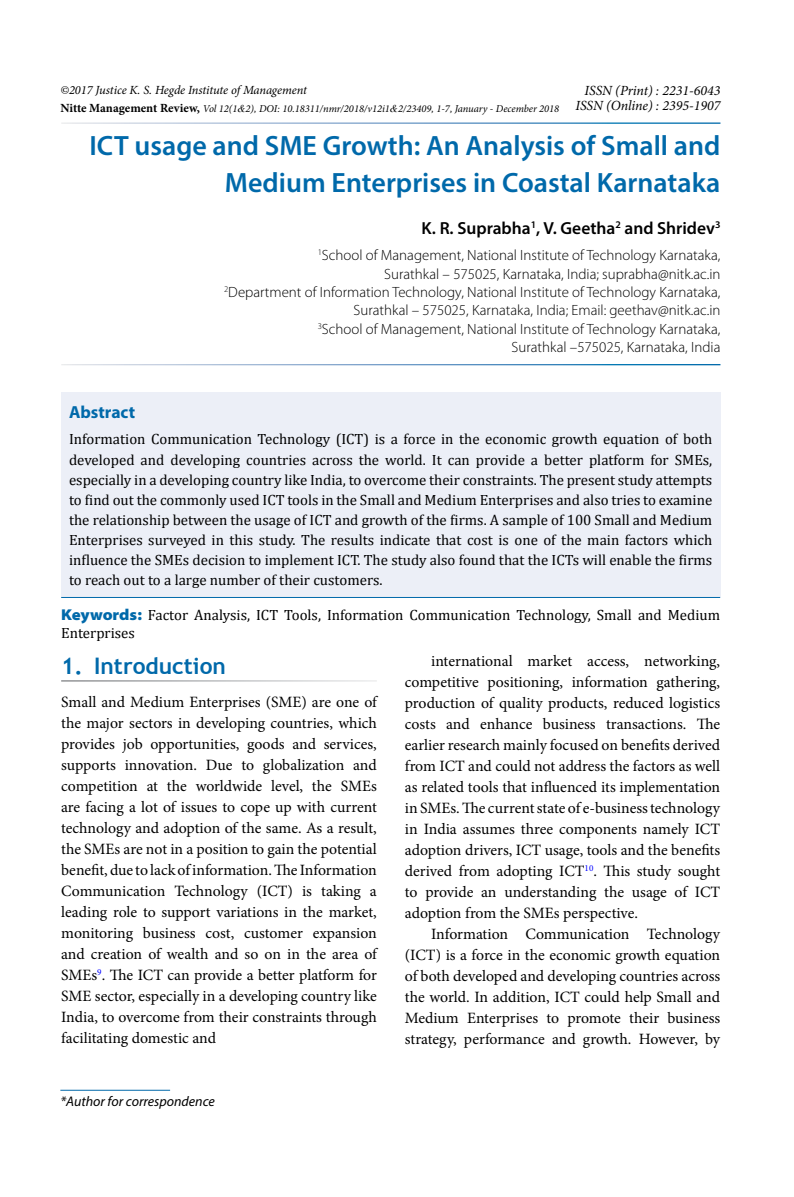
<style>
.page{position:relative;width:794px;height:1197px;background:#fff}
.page>*{position:absolute;margin:0;border:0;box-sizing:border-box;transform-origin:0 0}
.t1{font:600 28px/36.8px "Myriad Pro";color:#0069aa;text-align:right}
.t2{font:700 22.75px "Trebuchet MS";color:#0069aa}
.t3{font:600 17.5px "Myriad Pro";color:#000}
.t4{font:700 17.5px "Myriad Pro";color:#0069aa}
.t5{font:15.75px/21px "Minion Pro";color:#000;text-align:justify}
.t6{font:14.88px/20.1px "Cambria";color:#000;text-align:justify}
.t7{font:300 14.88px/18.4px "Myriad Pro";color:#000;text-align:right}
.t8{font:italic 14px/15.4px "Minion Pro";color:#000;text-align:right}
.t9{font:italic 14px "Myriad Pro";color:#000}
.t10{font:italic 12.42px "Minion Pro";letter-spacing:-.01em;color:#000}
.t11{font:italic 10.5px "Minion Pro";color:#000}
.s1{font-weight:700;font-style:normal;font-size:12.42px}
.s2{font-family:"Times New Roman"}
.s3{font-family:"Myriad Pro";font-weight:900;font-stretch:semi-expanded;font-size:15.75px;color:#0069aa}
</style>
<div class="page">
<hr style="left:60px;top:1090px;width:110px;height:1px;background:#0069aa">
<div style="left:61px;top:393px;width:659px;height:204px;background:#eceff7"></div>
<hr style="left:61px;top:597px;width:659px;height:1px;background:#0069aa">
<p class="t8" style="left:575px;top:83px;width:147px">ISSN (Print) : 2231-6043<br>ISSN (Online) : 2395-1907</p>
<h1 class="t1" style="left:90px;top:127px;width:632px">ICT usage and SME Growth: An Analysis of Small and<br>Medium Enterprises in Coastal Karnataka</h1>
<p class="t3" style="left:421px;top:217px;width:300px">K. R. Suprabha<sup>1</sup>, V. Geetha<sup>2</sup> and Shridev<sup>3</sup></p>
<p class="t7" style="left:224px;top:246px;width:498px"><sup>1</sup>School of Management, National Institute of Technology Karnataka,<br>Surathkal – 575025, Karnataka, India; suprabha@nitk.ac.in<br><sup>2</sup>Department of Information Technology, National Institute of Technology Karnataka, Surathkal – 575025, Karnataka, India; Email: geethav@nitk.ac.in<br><sup>3</sup>School of Management, National Institute of Technology Karnataka,<br>Surathkal –575025, Karnataka, India</p>
<p class="t10" style="left:60px;top:82px;width:248px">©2017 Justice K. S. Hegde Institute of Management</p>
<p class="t11" style="left:60px;top:101px;width:500px"><span class="s1">Nitte Management Review,</span> Vol 12(1<span class="s2">&amp;</span>2), DOI: 10.18311/nmr/2018/v12i1<span class="s2">&amp;</span>2/23409, 1-7, January - December 2018</p>
<p class="t4" style="left:69px;top:400px;width:68px">Abstract</p>
<p class="t6" style="left:69px;top:429px;width:645px">Information Communication Technology (ICT) is a force in the economic growth equation of both developed and developing countries across the world. It can provide a better platform for SMEs, especially in a developing country like India, to overcome their constraints. The present study attempts to find out the commonly used ICT tools in the Small and Medium Enterprises and also tries to examine the relationship between the usage of ICT and growth of the firms. A sample of 100 Small and Medium Enterprises surveyed in this study. The results indicate that cost is one of the main factors which influence the SMEs decision to implement ICT. The study also found that the ICTs will enable the firms to reach out to a large number of their customers.</p>
<p class="t6" style="left:61px;top:605px;width:660px;line-height:18.4px"><span class="s3">Keywords:</span> Factor Analysis, ICT Tools, Information Communication Technology, Small and Medium<br>Enterprises</p>
<h2 class="t2" style="left:61px;top:651px;width:166px">1. Introduction</h2>
<p class="t5" style="left:61px;top:691px;width:317px">Small and Medium Enterprises (SME) are one of the major sectors in developing countries, which provides job opportunities, goods and services, supports innovation. Due to globalization and competition at the worldwide level, the SMEs are facing a lot of issues to cope up with current technology and adoption of the same. As a result, the SMEs are not in a position to gain the potential benefit, due to lack of information. The Information Communication Technology (ICT) is taking a leading role to support variations in the market, monitoring business cost, customer expansion and creation of wealth and so on in the area of SMEs<sup>9</sup>. The ICT can provide a better platform for SME sector, especially in a developing country like India, to overcome from their constraints through facilitating domestic and</p>
<p class="t9" style="left:60px;top:1093px;width:156px">*Author for correspondence</p>
<p class="t5" style="left:405px;top:651px;width:317px;text-indent:26px">international market access, networking, competitive positioning, information gathering, production of quality products, reduced logistics costs and enhance business transactions. The earlier research mainly focused on benefits derived from ICT and could not address the factors as well as related tools that influenced its implementation in SMEs. The current state of e-business technology in India assumes three components namely ICT adoption drivers, ICT usage, tools and the benefits derived from adopting ICT<sup>10</sup>. This study sought to provide an understanding the usage of ICT adoption from the SMEs perspective.</p>
<p class="t5" style="left:405px;top:924px;width:317px;text-indent:26px">Information Communication Technology (ICT) is a force in the economic growth equation of both developed and developing countries across the world. In addition, ICT could help Small and Medium Enterprises to promote their business strategy, performance and growth. However, by</p>
</div>
